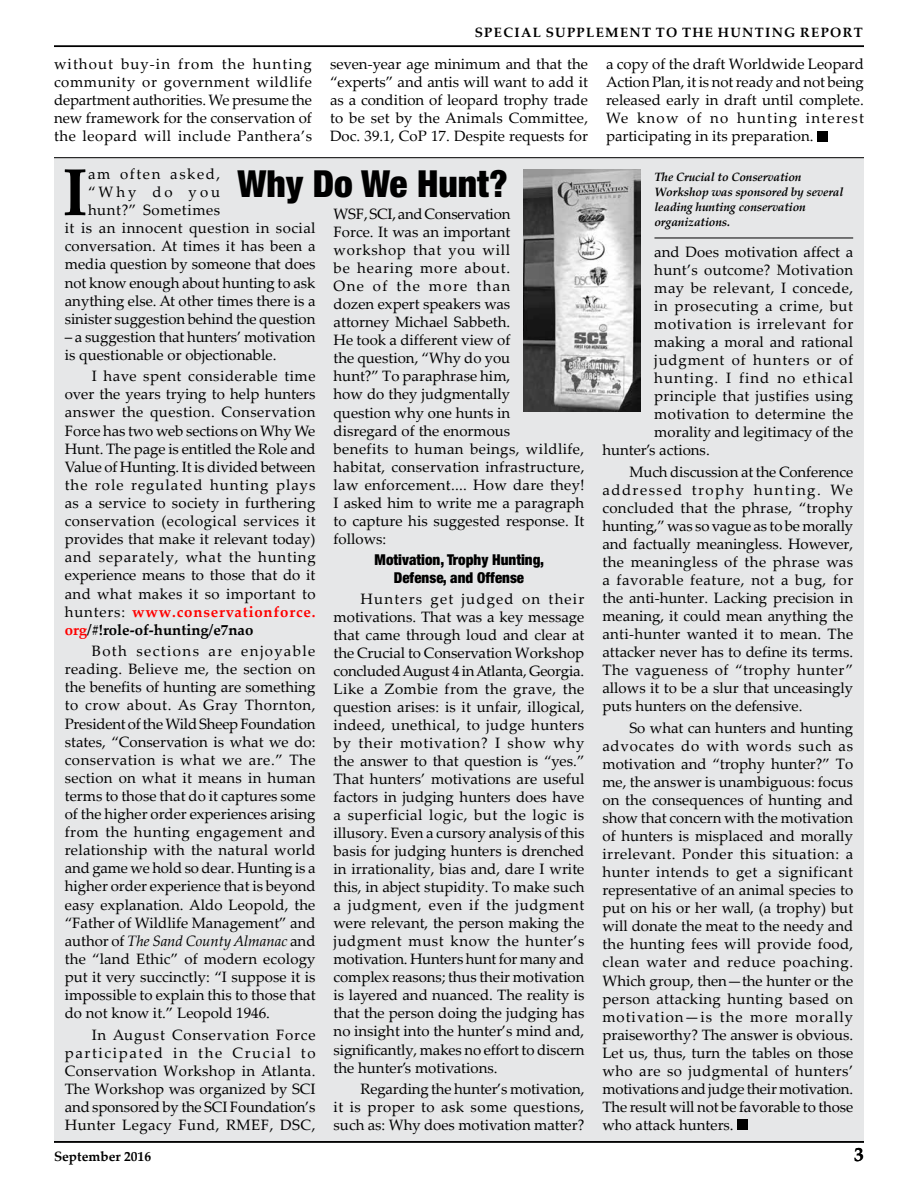
<style>
.page{position:relative;width:918px;height:1188px;background:#fff}
.page>*{position:absolute;margin:0;border:0;box-sizing:border-box;transform-origin:0 0}
.t1{font:700 66.45px "Palatino Linotype";color:#000}
.t2{font:900 condensed 37.35px "Helvetica Neue LT Std";color:#000}
.t3{font:700 19.5px "Palatino Linotype";color:#000}
.t4{font:15px/18px "Palatino Linotype";color:#000;text-align:justify}
.t5{font:15px "Palatino Linotype";letter-spacing:.02em;color:#000}
.t6{font:15px "Palatino Linotype";letter-spacing:.03em;color:#000}
.t7{font:900 condensed 15px/18px "Helvetica Neue LT Std";color:#000;text-align:center}
.t8{font:15px "Palatino Linotype";letter-spacing:.04em;color:#000}
.t9{font:15px "Palatino Linotype";letter-spacing:.035em;color:#000}
.t10{font:15px "Palatino Linotype";letter-spacing:.07em;color:#000}
.t11{font:15px "Palatino Linotype";letter-spacing:.06em;color:#000}
.t12{font:15px "Palatino Linotype";letter-spacing:.105em;color:#000}
.t13{font:700 13.5px "Palatino Linotype";letter-spacing:.1em;color:#000}
.t14{font:700 13.5px "Palatino Linotype";color:#000}
.t15{font:italic 700 12px/15px "Palatino Linotype";letter-spacing:-.015em;color:#000}
.s1{font-weight:700;color:#f00}
.s2{font-weight:700}
.s3{font-style:italic}
</style>
<div class="page">
<div style="left:54px;top:157px;width:810px;height:984px;background:#e6e7e8"></div>
<div style="left:737px;top:1120px;width:11px;height:10px;background:#000"></div>
<hr style="left:54px;top:1141px;width:810px;height:2px;background:#000">
<hr style="left:54px;top:46px;width:810px;height:1px;background:#000">
<div style="left:817px;top:131px;width:11px;height:10px;background:#000"></div>
<hr style="left:54px;top:157px;width:810px;height:1px;background:#000">
<img style="left:524px;top:170px;width:117px;height:241px">
<hr style="left:654px;top:238px;width:199px;height:1px;background:#000">
<p class="t13" style="left:475px;top:23px;width:390px">SPECIAL SUPPLEMENT TO THE HUNTING REPORT</p>
<p class="t4" style="left:54px;top:55px;width:260px">without buy-in from the hunting community or government wildlife department authorities. We presume the new framework for the conservation of the leopard will include Panthera’s</p>
<p class="t4" style="left:330px;top:55px;width:260px">seven-year age minimum and that the “experts” and antis will want to add it as a condition of leopard trophy trade to be set by the Animals Committee, Doc. 39.1, CoP 17. Despite requests for</p>
<p class="t4" style="left:606px;top:55px;width:260px">a copy of the draft Worldwide Leopard Action Plan, it is not ready and not being released early in draft until complete.<br>We know of no hunting interest participating in its preparation.</p>
<p class="t15" style="left:654px;top:168px;width:190px">The Crucial to Conservation<br>Workshop was sponsored by several leading hunting conservation organizations.</p>
<h1 class="t1" style="left:62px;top:145px;width:27px">I</h1>
<p class="t12" style="left:88px;top:163px;width:134px">am often asked,</p>
<h2 class="t2" style="left:237px;top:161px;width:272px">Why Do We Hunt?</h2>
<p class="t4" style="left:88px;top:182px;width:134px">“Why do you</p>
<p class="t8" style="left:88px;top:199px;width:134px">hunt?” Sometimes</p>
<p class="t6" style="left:65px;top:217px;width:252px">it is an innocent question in social</p>
<p class="t4" style="left:65px;top:237px;width:252px">conversation. At times it has been a</p>
<p class="t4" style="left:65px;top:255px;width:252px">media question by someone that does</p>
<p class="t4" style="left:65px;top:273px;width:252px">not know enough about hunting to ask</p>
<p class="t4" style="left:65px;top:291px;width:252px">anything else. At other times there is a</p>
<p class="t4" style="left:65px;top:309px;width:252px">sinister suggestion behind the question</p>
<p class="t4" style="left:65px;top:327px;width:252px">– a suggestion that hunters’ motivation is questionable or objectionable.</p>
<p class="t4" style="left:65px;top:367px;width:252px;text-indent:27px">I have spent considerable time over the years trying to help hunters answer the question. Conservation Force has two web sections on Why We Hunt. The page is entitled the Role and Value of Hunting. It is divided between the role regulated hunting plays as a service to society in furthering conservation (ecological services it provides that make it relevant today) and separately, what the hunting experience means to those that do it and what makes it so important to hunters: <span class="s1">www.conservationforce. org</span><span class="s2">/#!role-of-hunting/e7nao</span></p>
<p class="t4" style="left:65px;top:641px;width:252px;text-indent:27px">Both sections are enjoyable reading. Believe me, the section on the benefits of hunting are something to crow about. As Gray Thornton, President of the Wild Sheep Foundation states, “Conservation is what we do: conservation is what we are.” The section on what it means in human terms to those that do it captures some of the higher order experiences arising from the hunting engagement and relationship with the natural world and game we hold so dear. Hunting is a higher order experience that is beyond easy explanation. Aldo Leopold, the “Father of Wildlife Management” and author of <span class="s3">The Sand County Almanac</span> and the “land Ethic” of modern ecology put it very succinctly: “I suppose it is impossible to explain this to those that do not know it.” Leopold 1946.</p>
<p class="t4" style="left:65px;top:1025px;width:252px;text-indent:27px">In August Conservation Force participated in the Crucial to Conservation Workshop in Atlanta.<br>The Workshop was organized by SCI and sponsored by the SCI Foundation’s Hunter Legacy Fund, RMEF, DSC,</p>
<p class="t4" style="left:334px;top:205px;width:252px;text-align:left">WSF, SCI, and Conservation<br>Force. It was an important workshop that you will<br>be hearing more about.<br>One of the more than<br>dozen expert speakers was<br>attorney Michael Sabbeth.<br>He took a different view of<br>the question, “Why do you<br>hunt?” To paraphrase him,<br>how do they judgmentally<br>question why one hunts in<br>disregard of the enormous<br>benefits to human beings, wildlife, habitat, conservation infrastructure, law enforcement.... How dare they!<br>I asked him to write me a paragraph to capture his suggested response. It follows:</p>
<p class="t7" style="left:375px;top:550px;width:171px">Motivation, Trophy Hunting,<br>Defense, and Offense</p>
<p class="t4" style="left:334px;top:589px;width:252px;text-indent:27px">Hunters get judged on their motivations. That was a key message that came through loud and clear at the Crucial to Conservation Workshop concluded August 4 in Atlanta, Georgia.<br>Like a Zombie from the grave, the question arises: is it unfair, illogical, indeed, unethical, to judge hunters by their motivation? I show why the answer to that question is “yes.” That hunters’ motivations are useful factors in judging hunters does have a superficial logic, but the logic is illusory. Even a cursory analysis of this basis for judging hunters is drenched in irrationality, bias and, dare I write this, in abject stupidity. To make such a judgment, even if the judgment were relevant, the person making the judgment must know the hunter’s motivation. Hunters hunt for many and complex reasons; thus their motivation is layered and nuanced. The reality is that the person doing the judging has no insight into the hunter’s mind and, significantly, makes no effort to discern the hunter’s motivations.</p>
<p class="t4" style="left:334px;top:1079px;width:252px;text-indent:27px">Regarding the hunter’s motivation, it is proper to ask some questions, such as: Why does motivation matter?</p>
<p class="t4" style="left:654px;top:242px;width:200px">and Does motivation affect a</p>
<p class="t5" style="left:654px;top:259px;width:200px">hunt’s outcome? Motivation</p>
<p class="t6" style="left:654px;top:277px;width:200px">may be relevant, I concede,</p>
<p class="t9" style="left:654px;top:295px;width:200px">in prosecuting a crime, but</p>
<p class="t8" style="left:654px;top:313px;width:200px">motivation is irrelevant for</p>
<p class="t4" style="left:654px;top:332px;width:200px">making a moral and rational</p>
<p class="t11" style="left:654px;top:349px;width:200px">judgment of hunters or of</p>
<p class="t10" style="left:654px;top:367px;width:200px">hunting. I find no ethical</p>
<p class="t5" style="left:654px;top:385px;width:200px">principle that justifies using</p>
<p class="t5" style="left:654px;top:403px;width:200px">motivation to determine the</p>
<p class="t4" style="left:654px;top:423px;width:200px">morality and legitimacy of the</p>
<p class="t4" style="left:602px;top:441px;width:109px">hunter’s actions.</p>
<p class="t4" style="left:602px;top:462px;width:252px;text-indent:27px">Much discussion at the Conference addressed trophy hunting. We concluded that the phrase, “trophy hunting,” was so vague as to be morally and factually meaningless. However, the meaningless of the phrase was a favorable feature, not a bug, for the anti-hunter. Lacking precision in meaning, it could mean anything the anti-hunter wanted it to mean. The attacker never has to define its terms.<br>The vagueness of “trophy hunter” allows it to be a slur that unceasingly puts hunters on the defensive.</p>
<p class="t4" style="left:602px;top:718px;width:252px;text-indent:27px">So what can hunters and hunting advocates do with words such as motivation and “trophy hunter?” To me, the answer is unambiguous: focus on the consequences of hunting and show that concern with the motivation of hunters is misplaced and morally irrelevant. Ponder this situation: a hunter intends to get a significant representative of an animal species to put on his or her wall, (a trophy) but will donate the meat to the needy and the hunting fees will provide food, clean water and reduce poaching.<br>Which group, then—the hunter or the person attacking hunting based on motivation—is the more morally praiseworthy? The answer is obvious.<br>Let us, thus, turn the tables on those who are so judgmental of hunters’ motivations and judge their motivation.<br>The result will not be favorable to those who attack hunters.</p>
<p class="t14" style="left:54px;top:1147px;width:99px">September 2016</p>
<h3 class="t3" style="left:854px;top:1141px;width:11px">3</h3>
</div>
